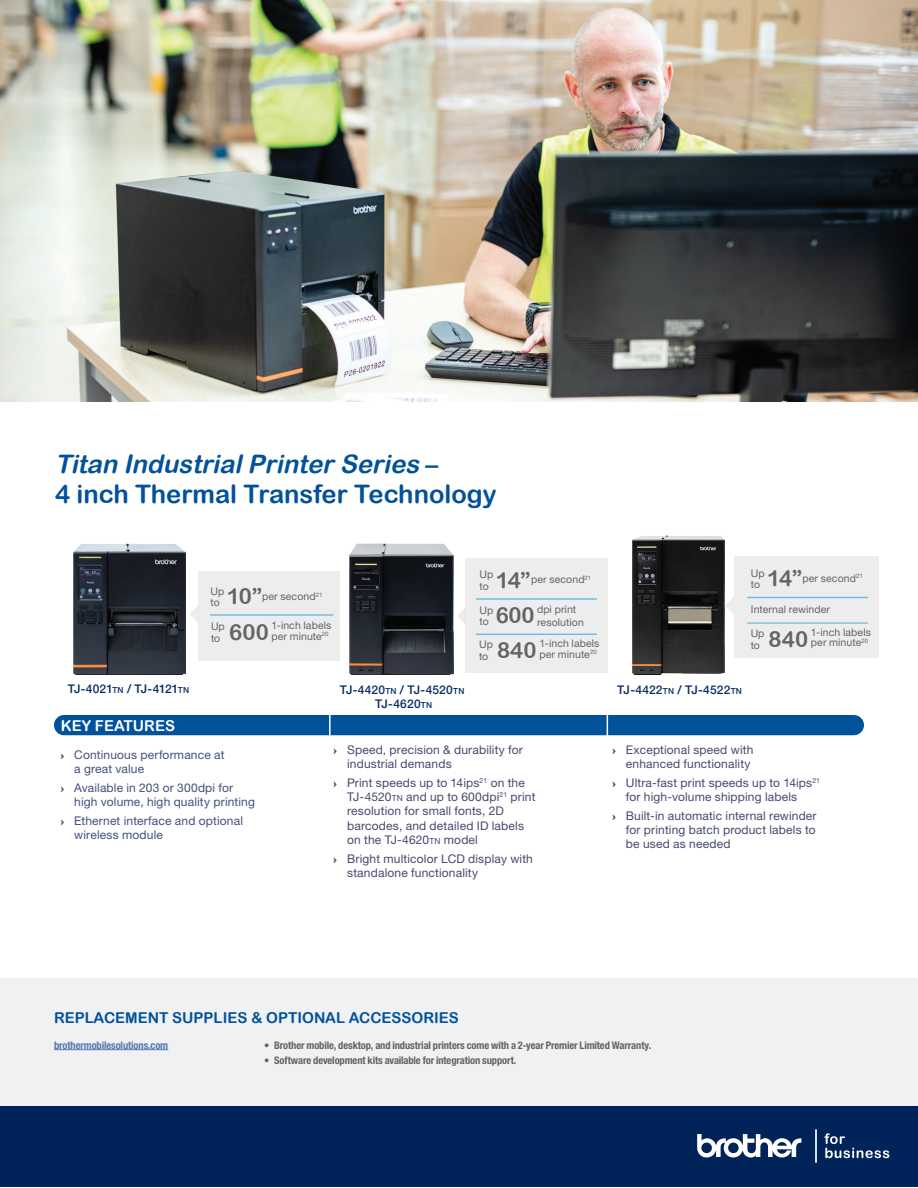
<style>
.page{position:relative;width:918px;height:1188px;background:#fff}
.page>*{position:absolute;margin:0;border:0;box-sizing:border-box;transform-origin:0 0}
._2nd_heads{font:25.5px/30px "Arial Rounded MT Bold";color:#01519b}
.t1{font:22.05px "Arial Rounded MT Bold";letter-spacing:-.005em;color:#626566}
._2nd_heads-2{font:15px "Arial Rounded MT Bold";color:#01519b}
._2nd_heads-3{font:15px "Arial Rounded MT Bold";color:#fff}
.t2{font:12px/14.2px "Helvetica Neue LTW1 G";letter-spacing:.015em;color:#454a6c}
.t3{font:12px/14.2px "Helvetica Neue LTW1 G";letter-spacing:.015em;color:#42507c}
.SKU{font:500 12px "Helvetica Neue LTW1 G";letter-spacing:.015em;color:#0a2e62}
.bullets{font:10.5px/11.2px "Helvetica Neue LTW1 G";letter-spacing:.01em;color:#626566}
.t4{font:700 condensed 10.5px "Helvetica Neue LTW1 G";letter-spacing:-.01em;color:#636366}
.foot_notes{font:700 condensed 10.5px "Helvetica Neue LTW1 G";letter-spacing:-.01em;color:#5678b0}
.bullets-2{font:6.15px "Helvetica Neue LTW1 G";color:#626566}
.s1{font-style:italic}
.s2{font-size:8.4px}
.s3{font-family:"Baskerville URW";font-weight:700;font-stretch:expanded}
</style>
<div class="page">
<div style="left:0;top:978px;width:918px;height:185px;background:#f0f1f2"></div>
<img style="left:0;top:0;width:918px;height:402px">
<hr style="left:54px;top:1049px;width:114px;height:1px;background:#5678b0">
<div style="left:0;top:1106px;width:918px;height:81px;background:#002359"></div>
<hr style="left:815px;top:1129px;width:2px;height:34px;background:#fff">
<svg style="left:697px;top:1134px;width:104px;height:24px"></svg>
<svg style="left:824px;top:1133px;width:65px;height:25px"></svg>
<img style="left:73px;top:543px;width:113px;height:132px">
<img style="left:350px;top:544px;width:104px;height:131px">
<img style="left:632px;top:535px;width:92px;height:140px">
<div style="left:54px;top:715px;width:810px;height:20px;background:#01519b;border-radius:10px"></div>
<div style="left:199px;top:571px;width:141px;height:89px;background:#ededee"></div>
<hr style="left:211px;top:614px;width:122px;height:2px;background:#74bde9">
<svg style="left:190px;top:605px;width:9px;height:18px"></svg>
<svg style="left:457px;top:607px;width:9px;height:18px"></svg>
<div style="left:466px;top:558px;width:142px;height:115px;background:#ededee"></div>
<hr style="left:476px;top:598px;width:120px;height:2px;background:#74bde9">
<hr style="left:476px;top:634px;width:120px;height:1px;background:#74bde9">
<svg style="left:725px;top:597px;width:9px;height:17px"></svg>
<div style="left:734px;top:556px;width:145px;height:102px;background:#ededee"></div>
<hr style="left:748px;top:597px;width:120px;height:1px;background:#74bde9">
<hr style="left:329px;top:714px;width:2px;height:23px;background:#fff">
<svg style="left:607px;top:715px;width:1px;height:20px"></svg>
<p class="_2nd_heads" style="left:55px;top:449px;width:443px"><span class="s1">Titan IndustrialPrinterSeries</span> –<br>4 inch Thermal Transfer Technology</p>
<p class="bullets" style="left:211px;top:586px;width:15px">Up to</p>
<p class="bullets" style="left:262px;top:591px;width:62px">per second<sup>21</sup></p>
<p class="t1" style="left:227px;top:584px;width:37px">10”</p>
<p class="bullets" style="left:271px;top:620px;width:62px;line-height:10.5px">1-inch labels per minute<sup>20</sup></p>
<p class="bullets" style="left:211px;top:621px;width:15px">Up</p>
<p class="bullets" style="left:211px;top:633px;width:11px">to</p>
<p class="t1" style="left:229px;top:619px;width:41px">600</p>
<p class="bullets" style="left:480px;top:569px;width:15px">Up to</p>
<p class="bullets" style="left:480px;top:605px;width:15px">Up to</p>
<p class="t1" style="left:496px;top:567px;width:37px">14”</p>
<p class="t1" style="left:496px;top:603px;width:40px">600</p>
<p class="bullets" style="left:531px;top:574px;width:62px">per second<sup>21</sup></p>
<p class="bullets" style="left:537px;top:604px;width:41px">dpi print</p>
<p class="bullets" style="left:537px;top:616px;width:48px">resolution</p>
<p class="bullets" style="left:540px;top:638px;width:62px;line-height:10.5px">1-inch labels per minute<sup>20</sup></p>
<p class="bullets" style="left:479px;top:639px;width:15px">Up</p>
<p class="bullets" style="left:479px;top:651px;width:11px">to</p>
<p class="t1" style="left:497px;top:637px;width:41px">840</p>
<p class="bullets" style="left:751px;top:567px;width:15px">Up to</p>
<p class="bullets" style="left:751px;top:603px;width:81px">Internal rewinder</p>
<p class="t1" style="left:767px;top:565px;width:37px">14”</p>
<p class="bullets" style="left:802px;top:572px;width:62px">per second<sup>21</sup></p>
<p class="bullets" style="left:811px;top:627px;width:62px;line-height:10.5px">1-inch labels per minute</p>
<p class="bullets" style="left:751px;top:627px;width:15px">Up</p>
<p class="bullets" style="left:751px;top:640px;width:11px">to</p>
<p class="t1" style="left:769px;top:626px;width:41px">840</p>
<p class="bullets-2" style="left:861px;top:637px;width:8px">20</p>
<p class="SKU" style="left:68px;top:681px;width:123px">TJ-4021<span class="s2">TN</span> / TJ-4121<span class="s2">TN</span></p>
<p class="SKU" style="left:340px;top:682px;width:126px">TJ-4420<span class="s2">TN</span> / TJ-4520<span class="s2">TN</span></p>
<p class="SKU" style="left:617px;top:682px;width:126px">TJ-4422<span class="s2">TN</span> / TJ-4522<span class="s2">TN</span></p>
<p class="SKU" style="left:375px;top:697px;width:59px">TJ-4620<span class="s2">TN</span></p>
<p class="_2nd_heads-3" style="left:61px;top:717px;width:116px">KEY FEATURES</p>
<p class="t3" style="left:74px;top:747px;width:152px;text-indent:-14px"><span class="s3">›</span> Continuous performance at a great value</p>
<p class="t3" style="left:74px;top:780px;width:182px;text-indent:-14px"><span class="s3">›</span> Available in 203 or 300dpi for high volume, high quality printing</p>
<p class="t3" style="left:74px;top:813px;width:170px;text-indent:-14px"><span class="s3">›</span> Ethernet interface and optional wireless module</p>
<p class="t2" style="left:347px;top:742px;width:177px;text-indent:-14px"><span class="s3">›</span> Speed, precision &amp; durability for industrial demands</p>
<p class="t2" style="left:347px;top:775px;width:190px;text-indent:-14px"><span class="s3">›</span> Print speeds up to 14ips<sup>21</sup> on the<br>TJ-4520<span class="s2">tn</span> and up to 600dpi<sup>21</sup> print resolution for small fonts, 2D barcodes, and detailed ID labels on the TJ-4620<span class="s2">tn</span> model</p>
<p class="t2" style="left:347px;top:851px;width:187px;text-indent:-14px"><span class="s3">›</span> Bright multicolor LCD display with standalone functionality</p>
<p class="_2nd_heads-2" style="left:54px;top:1009px;width:406px">REPLACEMENT SUPPLIES &amp; OPTIONAL ACCESSORIES</p>
<p class="t2" style="left:612px;top:742px;width:142px;text-align:right"><span class="s3">›</span> Exceptional speed with enhanced functionality</p>
<p class="t2" style="left:626px;top:775px;width:196px;text-indent:-14px"><span class="s3">›</span> Ultra-fast print speeds up to 14ips<sup>21 </sup>for high-volume shipping labels</p>
<p class="t2" style="left:626px;top:808px;width:192px;text-align:justify;text-indent:-14px"><span class="s3">›</span> Built-in automatic internal rewinder for printing batch product labels to be used as needed</p>
<p class="foot_notes" style="left:54px;top:1039px;width:116px">brothermobilesolutions.com</p>
<p class="t4" style="left:274px;top:1039px;width:379px">Brother mobile, desktop, and industrial printers come with a 2-year Premier Limited Warranty.</p>
<p class="t4" style="left:274px;top:1054px;width:244px">Software development kits available for integration support.</p>
</div>
